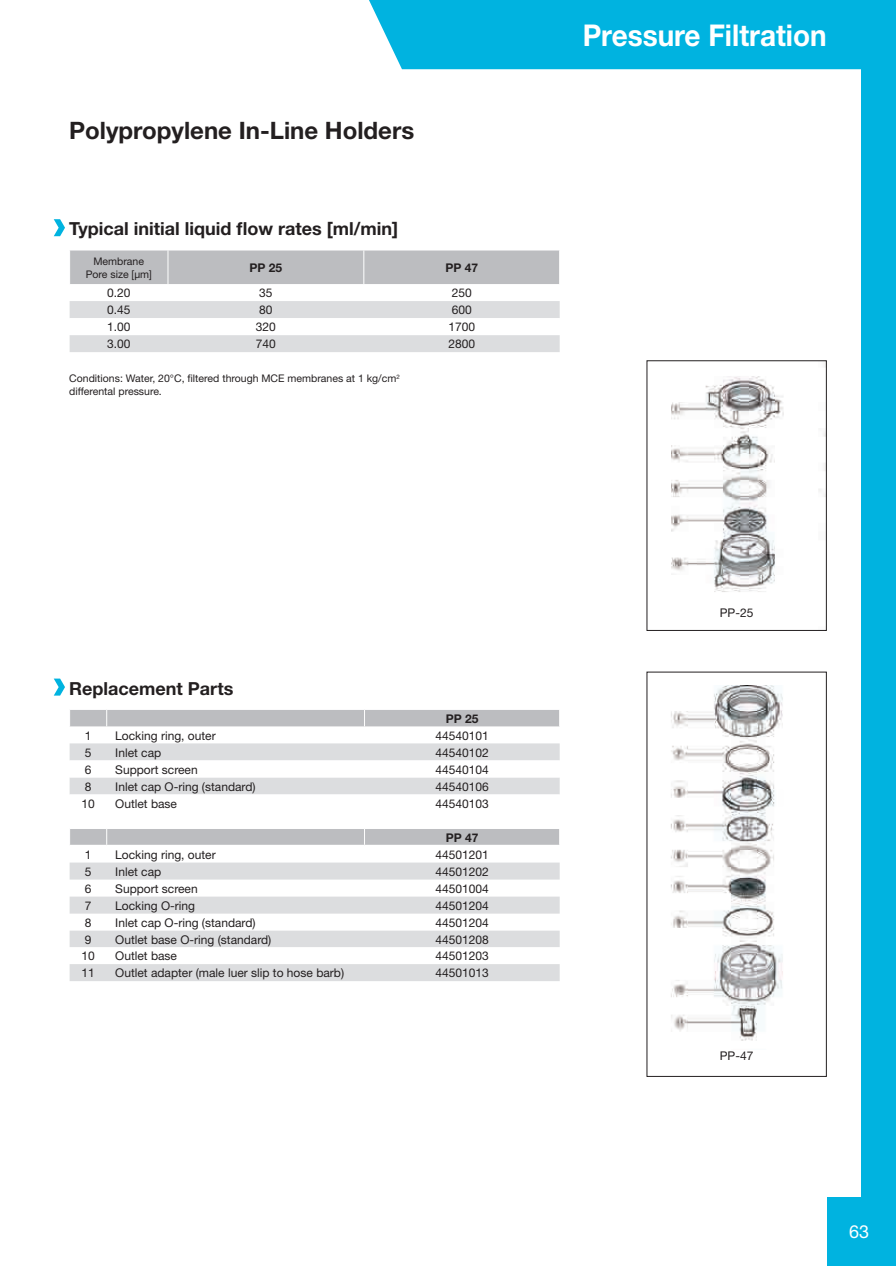
<style>
.page{position:relative;width:896px;height:1266px;background:#fff}
.page>*{position:absolute;margin:0;border:0;box-sizing:border-box;transform-origin:0 0}
.t1{font:700 30px "Helvetica Neue";color:#fff;scale:.93 1}
.t2{font:700 24px "Helvetica Neue";color:#231f20}
.t3{font:700 18px "Helvetica Neue";color:#231f20}
.t4{font:18px "Helvetica Neue";color:#fff}
.t5{font:12px "Helvetica Neue";color:#231f20}
.t6{font:700 12px "Helvetica Neue";color:#231f20}
.t7{font:10.5px/12.6px "Helvetica Neue";color:#231f20;text-align:center}
</style>
<div class="page">
<div style="left:826px;top:1196px;width:69px;height:69px;background:#00b3e0"></div>
<div style="left:860px;top:55px;width:35px;height:1145px;background:#00b3e0"></div>
<svg style="left:54px;top:678px;width:11px;height:17px"></svg>
<div style="left:70px;top:710px;width:489px;height:17px;background:#bcbdc0"></div>
<svg style="left:70px;top:743px;width:489px;height:51px"></svg>
<div style="left:70px;top:829px;width:489px;height:15px;background:#bcbdc0"></div>
<svg style="left:70px;top:862px;width:489px;height:118px;fill:#dcdddf"></svg>
<svg style="left:364px;top:709px;width:1px;height:17px"></svg>
<svg style="left:106px;top:710px;width:1px;height:16px"></svg>
<svg style="left:106px;top:829px;width:1px;height:15px"></svg>
<svg style="left:364px;top:829px;width:1px;height:15px"></svg>
<svg style="left:54px;top:219px;width:11px;height:17px"></svg>
<div style="left:70px;top:250px;width:489px;height:34px;background:#bcbdc0"></div>
<svg style="left:70px;top:301px;width:489px;height:51px"></svg>
<hr style="left:167px;top:250px;width:1px;height:34px;background:#fff">
<hr style="left:363px;top:250px;width:1px;height:34px;background:#fff">
<img style="left:671px;top:376px;width:153px;height:216px">
<img style="left:671px;top:685px;width:112px;height:356px">
<div style="left:369px;top:0;width:527px;height:69px;background:#00b3e0"></div>
<h2 class="t2" style="left:69px;top:116px;width:346px">Polypropylene In-Line Holders</h2>
<h3 class="t3" style="left:69px;top:217px;width:330px">Typical initial liquid flow rates [ml/min]</h3>
<p class="t7" style="left:86px;top:255px;width:68px">Membrane<br>Pore size [μm]</p>
<p class="t6" style="left:249px;top:260px;width:34px">PP 25</p>
<p class="t6" style="left:445px;top:260px;width:34px">PP 47</p>
<p class="t5" style="left:107px;top:286px;width:25px">0.20</p>
<p class="t5" style="left:259px;top:286px;width:15px">35</p>
<p class="t5" style="left:451px;top:286px;width:22px">250</p>
<p class="t5" style="left:107px;top:303px;width:25px">0.45</p>
<p class="t5" style="left:259px;top:303px;width:15px">80</p>
<p class="t5" style="left:451px;top:303px;width:22px">600</p>
<p class="t5" style="left:107px;top:320px;width:25px">1.00</p>
<p class="t5" style="left:256px;top:320px;width:22px">320</p>
<p class="t5" style="left:448px;top:320px;width:28px">1700</p>
<p class="t5" style="left:107px;top:337px;width:25px">3.00</p>
<p class="t5" style="left:256px;top:337px;width:22px">740</p>
<p class="t5" style="left:448px;top:337px;width:28px">2800</p>
<p class="t7" style="left:69px;top:372px;width:332px;text-align:left">Conditions: Water, 20°C, filtered through MCE membranes at 1 kg/cm<sup>2 </sup>differental pressure.</p>
<h3 class="t3" style="left:69px;top:676px;width:165px">Replacement Parts</h3>
<p class="t6" style="left:445px;top:711px;width:34px">PP 25</p>
<p class="t5" style="left:85px;top:728px;width:8px">1</p>
<p class="t5" style="left:115px;top:728px;width:102px">Locking ring, outer</p>
<p class="t5" style="left:435px;top:728px;width:55px">44540101</p>
<p class="t5" style="left:85px;top:745px;width:8px">5</p>
<p class="t5" style="left:115px;top:745px;width:48px">Inlet cap</p>
<p class="t5" style="left:435px;top:745px;width:55px">44540102</p>
<p class="t5" style="left:85px;top:762px;width:8px">6</p>
<p class="t5" style="left:115px;top:762px;width:84px">Support screen</p>
<p class="t5" style="left:435px;top:762px;width:55px">44540104</p>
<p class="t5" style="left:85px;top:779px;width:8px">8</p>
<p class="t5" style="left:115px;top:779px;width:142px">Inlet cap O-ring (standard)</p>
<p class="t5" style="left:435px;top:779px;width:55px">44540106</p>
<p class="t5" style="left:81px;top:796px;width:15px">10</p>
<p class="t5" style="left:115px;top:796px;width:63px">Outlet base</p>
<p class="t5" style="left:435px;top:796px;width:55px">44540103</p>
<p class="t6" style="left:445px;top:829px;width:34px">PP 47</p>
<p class="t5" style="left:85px;top:847px;width:8px">1</p>
<p class="t5" style="left:115px;top:847px;width:102px">Locking ring, outer</p>
<p class="t5" style="left:435px;top:847px;width:55px">44501201</p>
<p class="t5" style="left:85px;top:864px;width:8px">5</p>
<p class="t5" style="left:115px;top:864px;width:48px">Inlet cap</p>
<p class="t5" style="left:435px;top:864px;width:55px">44501202</p>
<p class="t5" style="left:85px;top:881px;width:8px">6</p>
<p class="t5" style="left:115px;top:881px;width:84px">Support screen</p>
<p class="t5" style="left:435px;top:881px;width:55px">44501004</p>
<p class="t5" style="left:85px;top:898px;width:8px">7</p>
<p class="t5" style="left:115px;top:898px;width:81px">Locking O-ring</p>
<p class="t5" style="left:435px;top:898px;width:55px">44501204</p>
<p class="t5" style="left:85px;top:915px;width:8px">8</p>
<p class="t5" style="left:115px;top:915px;width:142px">Inlet cap O-ring (standard)</p>
<p class="t5" style="left:435px;top:915px;width:55px">44501204</p>
<p class="t5" style="left:85px;top:932px;width:8px">9</p>
<p class="t5" style="left:115px;top:932px;width:158px">Outlet base O-ring (standard)</p>
<p class="t5" style="left:435px;top:932px;width:55px">44501208</p>
<p class="t5" style="left:81px;top:948px;width:15px">10</p>
<p class="t5" style="left:115px;top:948px;width:63px">Outlet base</p>
<p class="t5" style="left:435px;top:948px;width:55px">44501203</p>
<p class="t5" style="left:81px;top:965px;width:15px">11</p>
<p class="t5" style="left:115px;top:965px;width:230px">Outlet adapter (male luer slip to hose barb)</p>
<p class="t5" style="left:435px;top:965px;width:55px">44501013</p>
<h1 class="t1" style="left:582px;top:17px;width:264px">Pressure Filtration</h1>
<p class="t5" style="left:719px;top:605px;width:35px">PP-25</p>
<p class="t5" style="left:719px;top:1048px;width:35px">PP-47</p>
<h3 class="t4" style="left:849px;top:1220px;width:22px">63</h3>
</div>
